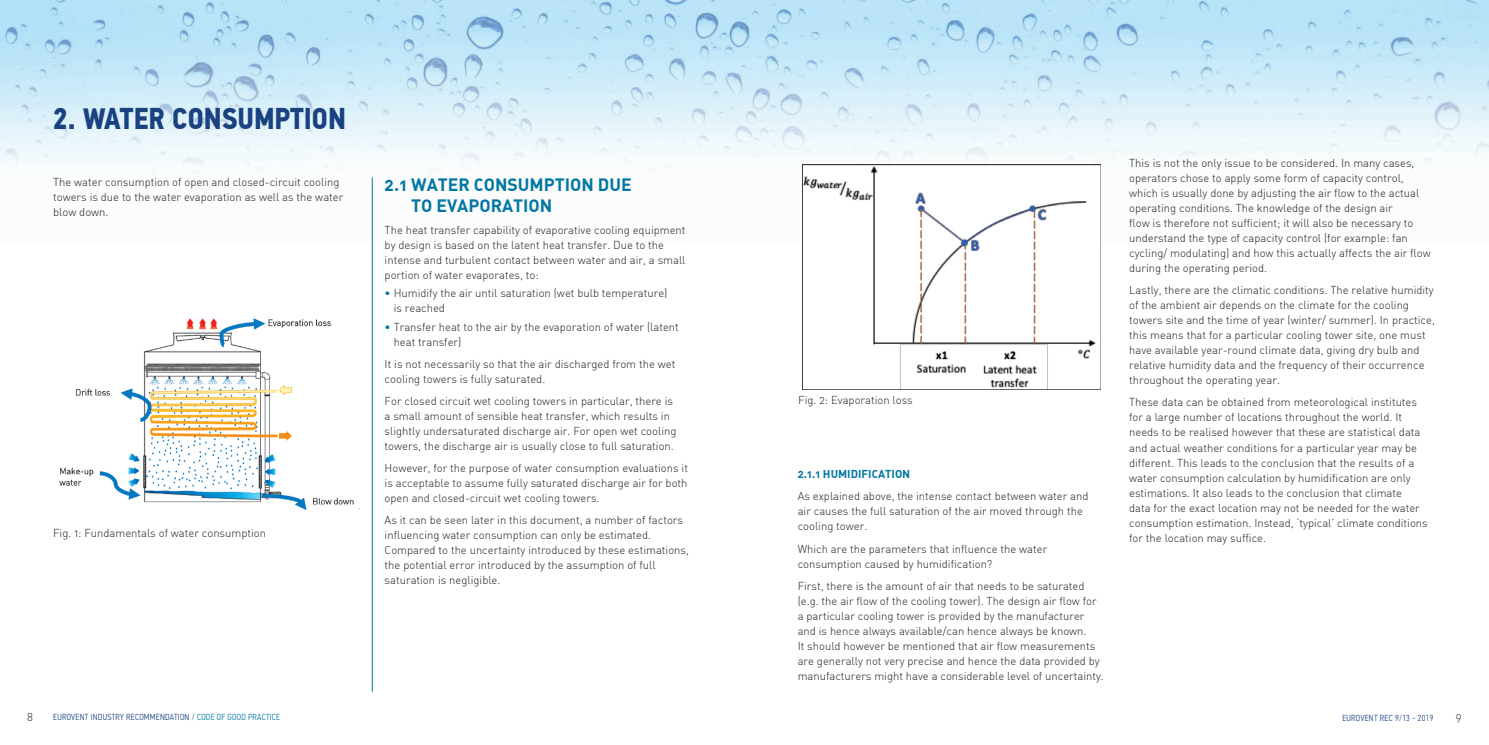
<style>
.page{position:relative;width:1489px;height:745px;background:#fff}
.page>*{position:absolute;margin:0;border:0;box-sizing:border-box;transform-origin:0 0}
.t1{font:700 30px "PF Din Text Cond Pro";color:#1a4281}
.t2{font:700 17.5px/21px "DIN Alternate";color:#0076a3}
.t3{font:300 11.25px/15px "DIN Alternate";color:#231f20}
.t4{font:700 11.25px "DIN Alternate";color:#0076a3}
.t5{font:300 8.75px "PF Din Text Cond Pro";letter-spacing:.03em;color:#1a4281}
.s1{color:#0076a3}
</style>
<div class="page">
<img style="left:0;top:0;width:1488px;height:241px">
<img style="left:59px;top:318px;width:295px;height:193px">
<img style="left:802px;top:164px;width:298px;height:225px">
<hr style="left:372px;top:177px;width:1px;height:514px;background:#0076a3">
<h1 class="t1" style="left:53px;top:100px;width:294px">2. WATER CONSUMPTION</h1>
<p class="t3" style="left:53px;top:174px;width:292px">The water consumption of open and closed-circuit cooling towers is due to the water evaporation as well as the water blow down.</p>
<p class="t3" style="left:53px;top:525px;width:214px">Fig. 1: Fundamentals of water consumption</p>
<h2 class="t2" style="left:411px;top:173px;width:222px;text-indent:-26px">2.1 WATER CONSUM PTION DUE<br>TO EVAPORATION</h2>
<p class="t3" style="left:384px;top:222px;width:302px">The heat transfer capability of evaporative cooling equipment by design is based on the latent heat transfer. Due to the intense and turbulent contact between water and air, a small portion of water evaporates, to:</p>
<p class="t3" style="left:393px;top:285px;width:275px;text-indent:-9px"><span class="s1">•</span> Humidify the air until saturation (wet bulb temperature) is reached</p>
<p class="t3" style="left:393px;top:319px;width:287px;text-indent:-9px"><span class="s1">•</span> Transfer heat to the air by the evaporation of water (latent heat transfer)</p>
<p class="t3" style="left:384px;top:356px;width:292px">It is not necessarily so that the air discharged from the wet cooling towers is fully saturated.</p>
<p class="t3" style="left:384px;top:393px;width:293px">For closed circuit wet cooling towers in particular, there is a small amount of sensible heat transfer, which results in slightly undersaturated discharge air. For open wet cooling towers, the discharge air is usually close to full saturation.</p>
<p class="t3" style="left:384px;top:460px;width:305px;text-align:justify">However, for the purpose of water consumption evaluations it is acceptable to assume fully saturated discharge air for both open and closed-circuit wet cooling towers.</p>
<p class="t3" style="left:384px;top:512px;width:306px">As it can be seen later in this document, a number of factors influencing water consumption can only be estimated.<br>Compared to the uncertainty introduced by these estimations, the potential error introduced by the assumption of full saturation is negligible.</p>
<p class="t3" style="left:798px;top:392px;width:116px">Fig. 2: Evaporation loss</p>
<p class="t4" style="left:797px;top:466px;width:114px">2.1.1 HUMIDIFICATION</p>
<p class="t3" style="left:797px;top:488px;width:292px">As explained above, the intense contact between water and air causes the full saturation of the air moved through the cooling tower.</p>
<p class="t3" style="left:797px;top:540px;width:251px">Which are the parameters that influence the water consumption caused by humidification?</p>
<p class="t3" style="left:797px;top:577px;width:308px">First, there is the amount of air that needs to be saturated (e.g. the air flow of the cooling tower). The design air flow for a particular cooling tower is provided by the manufacturer and is hence always available/can hence always be known.<br>It should however be mentioned that air flow measurements are generally not very precise and hence the data provided by manufacturers might have a considerable level of uncertainty.</p>
<p class="t3" style="left:1129px;top:155px;width:303px">This is not the only issue to be considered. In many cases, operators chose to apply some form of capacity control, which is usually done by adjusting the air flow to the actual operating conditions. The knowledge of the design air<br>flow is therefore not sufficient; it will also be necessary to understand the type of capacity control (for example: fan cycling/ modulating) and how this actually affects the air flow during the operating period.</p>
<p class="t3" style="left:1129px;top:282px;width:307px">Lastly, there are the climatic conditions. The relative humidity of the ambient air depends on the climate for the cooling towers site and the time of year (winter/ summer). In practice, this means that for a particular cooling tower site, one must have available year-round climate data, giving dry bulb and relative humidity data and the frequency of their occurrence throughout the operating year.</p>
<p class="t3" style="left:1129px;top:394px;width:300px">These data can be obtained from meteorological institutes for a large number of locations throughout the world. It needs to be realised however that these are statistical data and actual weather conditions for a particular year may be different. This leads to the conclusion that the results of a water consumption calculation by humidification are only estimations. It also leads to the conclusion that climate<br>data for the exact location may not be needed for the water consumption estimation. Instead, ‘typical’ climate conditions for the location may suffice.</p>
<p class="t3" style="left:27px;top:708px;width:7px">8</p>
<p class="t5" style="left:53px;top:711px;width:228px">EUROVENT INDUSTRY RECOMMENDATION / <span class="s1">CODE OF GOOD PRACTICE</span></p>
<p class="t5" style="left:1342px;top:713px;width:93px">EUROVENT REC 9/13 - 2019</p>
<p class="t3" style="left:1455px;top:708px;width:7px">9</p>
</div>
